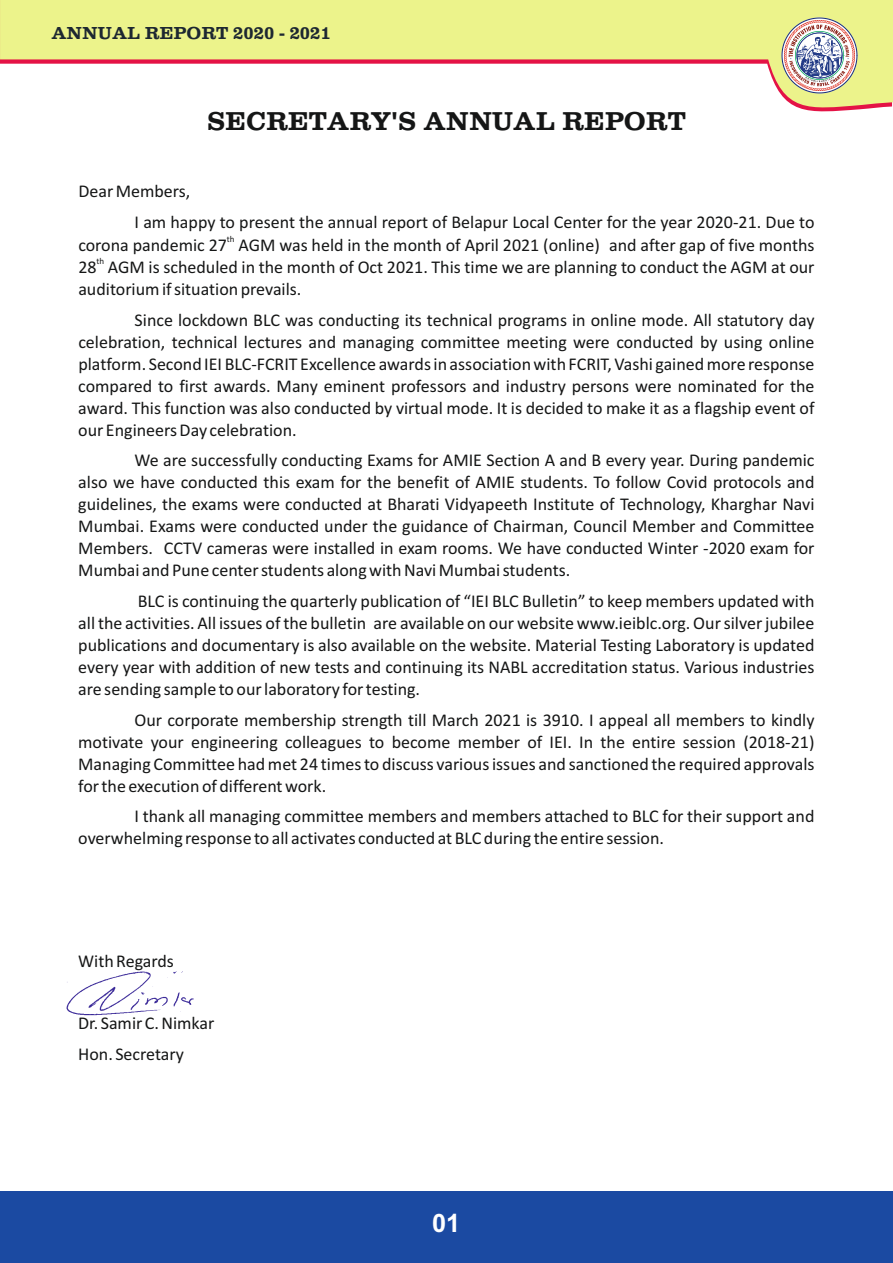
<style>
.page{position:relative;width:893px;height:1263px;background:#fff}
.page>*{position:absolute;margin:0;border:0;box-sizing:border-box;transform-origin:0 0}
.t1{font:26.7px "Clarendon";color:#151616}
.t2{font:700 25.35px "Arial";color:#fff}
.t3{font:18px/21.9px "Calibri";color:#151616}
.t4{font:18px "Clarendon";color:#1d2731}
.t5{font:9px "Calibri";color:#151616}
</style>
<div class="page">
<img style="left:66px;top:971px;width:128px;height:45px">
<div style="left:0;top:1191px;width:893px;height:72px;background:#1b4aa2"></div>
<svg style="left:0;top:0;width:893px;height:112px;fill:#ecf38b"></svg>
<svg style="left:781px;top:18px;width:76px;height:75px"></svg>
<p class="t4" style="left:51px;top:27px;width:281px">ANNUAL REPORT 2020 - 2021</p>
<h1 class="t1" style="left:208px;top:112px;width:480px">SECRETARY'S ANNUAL REPORT</h1>
<p class="t3" style="left:135px;top:177px;width:681px;line-height:30.8px;text-indent:-56px">Dear Members,<br>I am happy to present the annual report of Belapur Local Center for the year 2020-21. Due to</p>
<p class="t5" style="left:227px;top:235px;width:9px">th</p>
<p class="t3" style="left:78px;top:235px;width:738px">corona pandemic 27 AGM was held in the month of April 2021 (online) and after gap of five months</p>
<p class="t5" style="left:97px;top:257px;width:9px">th</p>
<p class="t3" style="left:78px;top:257px;width:738px">28 AGM is scheduled in the month of Oct 2021. This time we are planning to conduct the AGM at our auditorium if situation prevails.</p>
<p class="t3" style="left:78px;top:310px;width:738px;text-align:justify;text-indent:56px">Since lockdown BLC was conducting its technical programs in online mode. All statutory day celebration, technical lectures and managing committee meeting were conducted by using online platform. Second IEI BLC-FCRIT Excellence awards in association with FCRIT, Vashi gained more response compared to first awards. Many eminent professors and industry persons were nominated for the award. This function was also conducted by virtual mode. It is decided to make it as a flagship event of our Engineers Day celebration.</p>
<p class="t3" style="left:78px;top:451px;width:738px;text-align:justify;text-indent:56px">We are successfully conducting Exams for AMIE Section A and B every year. During pandemic also we have conducted this exam for the benefit of AMIE students. To follow Covid protocols and guidelines, the exams were conducted at Bharati Vidyapeeth Institute of Technology, Kharghar Navi Mumbai. Exams were conducted under the guidance of Chairman, Council Member and Committee Members. CCTV cameras were installed in exam rooms. We have conducted Winter -2020 exam for Mumbai and Pune center students along with Navi Mumbai students.</p>
<p class="t3" style="left:78px;top:591px;width:738px;text-align:justify;text-indent:59px">BLC is continuing the quarterly publication of “IEI BLC Bulletin” to keep members updated with all the activities. All issues of the bulletin are available on our website www.ieiblc.org. Our silver jubilee publications and documentary is also available on the website. Material Testing Laboratory is updated every year with addition of new tests and continuing its NABL accreditation status. Various industries are sending sample to our laboratory for testing.</p>
<p class="t3" style="left:78px;top:710px;width:738px;text-align:justify;text-indent:56px">Our corporate membership strength till March 2021 is 3910. I appeal all members to kindly motivate your engineering colleagues to become member of IEI. In the entire session (2018-21)<br>Managing Committee had met 24 times to discuss various issues and sanctioned the required approvals for the execution of different work.</p>
<p class="t3" style="left:78px;top:807px;width:738px;text-indent:56px">I thank all managing committee members and members attached to BLC for their support and overwhelming response to all activates conducted at BLC during the entire session.</p>
<p class="t3" style="left:78px;top:952px;width:97px">With Regards</p>
<p class="t3" style="left:78px;top:1009px;width:138px;line-height:30.8px">Dr. Samir C. Nimkar<br>Hon. Secretary</p>
<h2 class="t2" style="left:432px;top:1214px;width:30px">01</h2>
</div>
